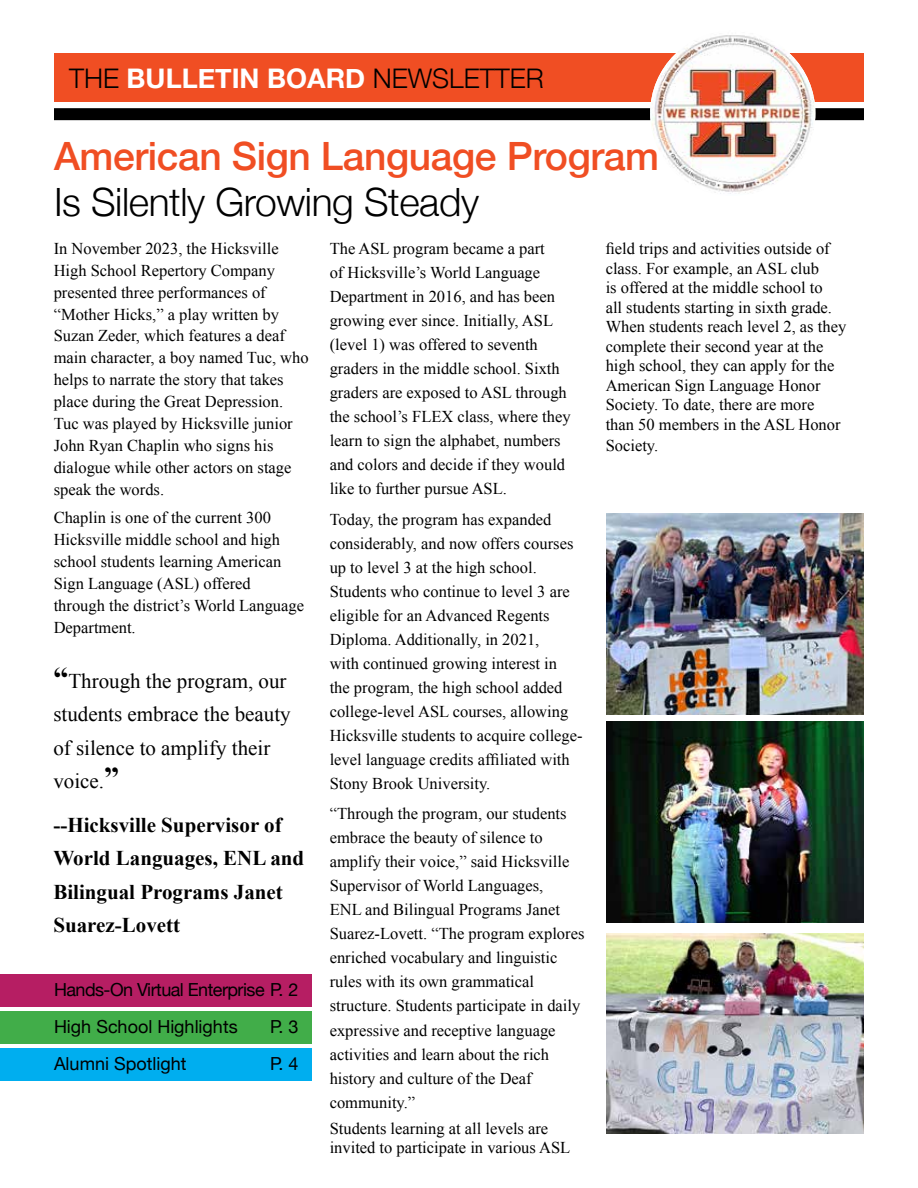
<style>
.page{position:relative;width:918px;height:1188px;background:#fff}
.page>*{position:absolute;margin:0;border:0;box-sizing:border-box;transform-origin:0 0}
.t1{font:500 39px "Helvetica Neue";letter-spacing:-.01em;color:#f04e23}
.t2{font:300 39px "Helvetica Neue";letter-spacing:-.01em;color:#000}
.t3{font:300 27px "Helvetica Neue";color:#000}
.t4{font:700 21px/33.5px "Times New Roman";color:#000}
.t5{font:21px/33.5px "Times New Roman";color:#000}
.t6{font:18px "Helvetica Neue";color:#000}
.t7{font:18px "Helvetica Neue";letter-spacing:-.03em;color:#000}
.t8{font:16.5px/24px "Times New Roman";color:#000}
.s1{font-weight:700;color:#fff}
.s2{font-weight:700;font-size:30px}
</style>
<div class="page">
<div style="left:0;top:974px;width:312px;height:33px;background:#b61e63"></div>
<div style="left:0;top:1011px;width:312px;height:32px;background:#41ad49"></div>
<div style="left:0;top:1048px;width:312px;height:32px;background:#00aeef"></div>
<img style="left:606px;top:513px;width:258px;height:201px">
<img style="left:606px;top:722px;width:258px;height:201px">
<img style="left:606px;top:933px;width:258px;height:201px">
<div style="left:54px;top:108px;width:810px;height:12px;background:#000"></div>
<div style="left:54px;top:54px;width:810px;height:48px;background:#f04e23"></div>
<img style="left:650px;top:31px;width:165px;height:165px;border-radius:83px">
<h2 class="t3" style="left:69px;top:56px;width:476px">THE <span class="s1">BULLETIN BOARD</span> NEWSLETTER</h2>
<h1 class="t1" style="left:54px;top:124px;width:607px">American Sign Language Program</h1>
<h1 class="t2" style="left:54px;top:171px;width:427px">Is Silently Growing Steady</h1>
<p class="t8" style="left:54px;top:237px;width:257px;line-height:21.9px">In November 2023, the Hicksville<br>High School Repertory Company presented three performances of “Mother Hicks,” a play written by<br>Suzan Zeder, which features a deaf main character, a boy named Tuc, who helps to narrate the story that takes place during the Great Depression.<br>Tuc was played by Hicksville junior<br>John Ryan Chaplin who signs his dialogue while other actors on stage speak the words.</p>
<p class="t8" style="left:54px;top:507px;width:252px;line-height:21.9px">Chaplin is one of the current 300<br>Hicksville middle school and high school students learning American<br>Sign Language (ASL) offered through the district’s World Language<br>Department.</p>
<p class="t8" style="left:330px;top:236px;width:243px">The ASL program became a part<br>of Hicksville’s World Language<br>Department in 2016, and has been growing ever since. Initially, ASL (level 1) was offered to seventh graders in the middle school. Sixth graders are exposed to ASL through the school’s FLEX class, where they learn to sign the alphabet, numbers and colors and decide if they would like to further pursue ASL.</p>
<p class="t8" style="left:330px;top:507px;width:254px">Today, the program has expanded considerably, and now offers courses up to level 3 at the high school.<br>Students who continue to level 3 are eligible for an Advanced Regents Diploma. Additionally, in 2021,<br>with continued growing interest in<br>the program, the high school added college-level ASL courses, allowing Hicksville students to acquire college&shy;level language credits affiliated with Stony Brook University.</p>
<p class="t8" style="left:330px;top:802px;width:256px">“Through the program, our students embrace the beauty of silence to amplify their voice,” said Hicksville Supervisor of World Languages,<br>ENL and Bilingual Programs Janet Suarez-Lovett. “The program explores enriched vocabulary and linguistic rules with its own grammatical structure. Students participate in daily expressive and receptive language activities and learn about the rich history and culture of the Deaf community.”</p>
<p class="t8" style="left:330px;top:1118px;width:242px;line-height:19.5px">Students learning at all levels are invited to participate in various ASL</p>
<p class="t8" style="left:606px;top:239px;width:242px;line-height:19.5px">field trips and activities outside of class. For example, an ASL club<br>is offered at the middle school to<br>all students starting in sixth grade.<br>When students reach level 2, as they complete their second year at the high school, they can apply for the American Sign Language Honor Society. To date, there are more than 50 members in the ASL Honor</p>
<p class="t8" style="left:606px;top:434px;width:54px">Society.</p>
<p class="t5" style="left:53px;top:664px;width:239px"><span class="s2">“</span>Through the program, our students embrace the beauty of silence to amplify their voice.<span class="s2">”</span></p>
<p class="t4" style="left:53px;top:808px;width:252px">--Hicksville Supervisor of<br>World Languages, ENL and<br>Bilingual Programs Janet<br>Suarez-Lovett</p>
<p class="t7" style="left:54px;top:977px;width:246px">Hands-On Virtual Enterprise P. 2</p>
<p class="t6" style="left:54px;top:1014px;width:185px">High School Highlights</p>
<p class="t6" style="left:270px;top:1014px;width:30px">P. 3</p>
<p class="t6" style="left:54px;top:1051px;width:134px">Alumni Spotlight</p>
<p class="t6" style="left:270px;top:1051px;width:30px">P. 4</p>
</div>
